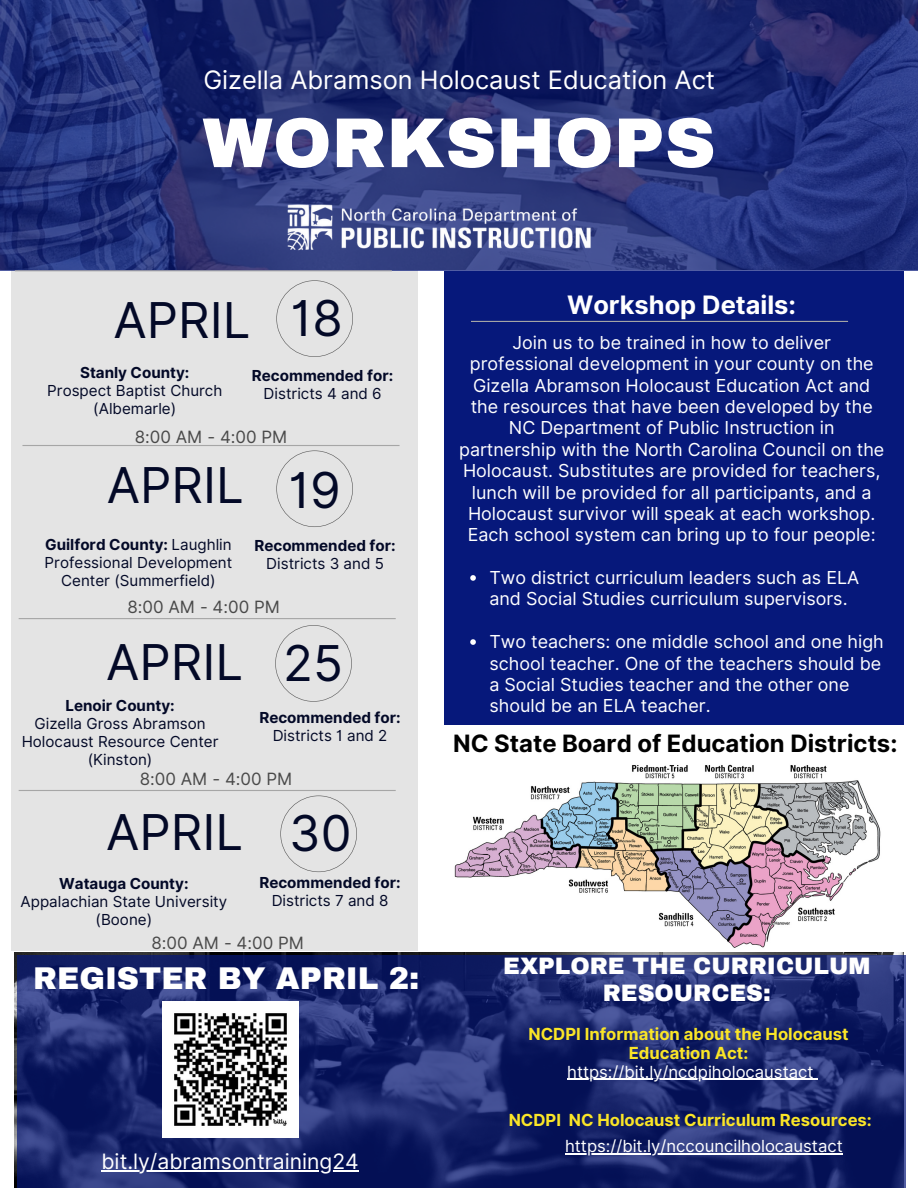
<style>
.page{position:relative;width:918px;height:1188px;background:#fff}
.page>*{position:absolute;margin:0;border:0;box-sizing:border-box;transform-origin:0 0}
.t1{font:900 70.5px "Archivo";color:#fff}
.t2{font:49.35px "Inter";color:#030927}
.t3{font:900 30.75px "Archivo";color:#fff}
.t4{font:25.35px "Inter";color:#fff}
.t5{font:700 25.35px "Inter";color:#fff}
.t6{font:700 23.85px "Inter";color:#000}
.t7{font:900 23.25px/27px "Archivo";color:#fff;text-align:center}
.t8{font:21.15px "Inter";color:#fff}
.t9{font:17.85px/21.3px "Inter";color:#fff}
.t10{font:16.95px "Inter";color:#494949}
.t11{font:700 16.65px/19.2px "Inter";color:#fae527;text-align:center}
.t12{font:16.65px "Inter";color:#fff}
.t13{font:15.15px/18px "Inter";color:#030927;text-align:center}
.t14{font:700 15.15px/18px "Inter";color:#030927;text-align:center}
.s1{font-weight:400}
.s2{font-weight:700}
</style>
<div class="page">
<svg style="left:17px;top:955px;width:889px;height:233px;background:#19266b"></svg>
<div style="left:11px;top:259px;width:407px;height:692px;background:#e4e4e4"></div>
<svg style="left:276px;top:280px;width:77px;height:77px"></svg>
<div style="left:444px;top:271px;width:459px;height:454px;background:#06187b"></div>
<hr style="left:22px;top:445px;width:378px;height:1px;background:#a6a6a6">
<hr style="left:19px;top:618px;width:377px;height:1px;background:#a6a6a6">
<svg style="left:0;top:0;width:918px;height:270px;background:#243076"></svg>
<hr style="left:15px;top:270px;width:377px;height:1px;background:#a6a6a6">
<hr style="left:19px;top:790px;width:377px;height:1px;background:#a6a6a6">
<img style="left:287px;top:195px;width:307px;height:63px">
<img style="left:163px;top:1002px;width:136px;height:136px">
<svg style="left:276px;top:451px;width:77px;height:76px"></svg>
<svg style="left:275px;top:625px;width:77px;height:77px"></svg>
<svg style="left:280px;top:796px;width:77px;height:76px"></svg>
<hr style="left:471px;top:321px;width:377px;height:1px;background:#a6a6a6">
<img style="left:454px;top:764px;width:427px;height:184px">
<hr style="left:102px;top:1170px;width:257px;height:1px;background:#fff">
<svg style="left:470px;top:575px;width:6px;height:6px"></svg>
<svg style="left:470px;top:639px;width:6px;height:6px"></svg>
<hr style="left:567px;top:1079px;width:246px;height:1px;background:#fff">
<hr style="left:565px;top:1153px;width:278px;height:2px;background:#fff">
<p class="t4" style="left:203px;top:64px;width:513px">Gizella Abramson Holocaust Education Act</p>
<h2 class="t1" style="left:202px;top:105px;width:515px">WORKSHOPS</h2>
<h2 class="t2" style="left:113px;top:291px;width:139px">APRIL</h2>
<p class="t2" style="left:291px;top:289px;width:54px">18</p>
<p class="t14" style="left:80px;top:364px;width:111px">Stanly County:</p>
<p class="t13" style="left:47px;top:382px;width:177px">Prospect Baptist Church (Albemarle)</p>
<p class="t14" style="left:252px;top:366px;width:143px">Recommended for:<br><span class="s1">Districts 4 and 6</span></p>
<p class="t10" style="left:135px;top:426px;width:154px">8:00 AM - 4:00 PM</p>
<p class="t2" style="left:107px;top:456px;width:139px">APRIL</p>
<p class="t13" style="left:45px;top:535px;width:189px"><span class="s2">Guilford County:</span> Laughlin<br>Professional Development<br>Center (Summerfield)</p>
<h2 class="t2" style="left:288px;top:460px;width:54px">19</h2>
<h5 class="t14" style="left:254px;top:536px;width:143px">Recommended for:<br><span class="s1">Districts 3 and 5</span></h5>
<p class="t10" style="left:127px;top:596px;width:154px">8:00 AM - 4:00 PM</p>
<p class="t2" style="left:106px;top:632px;width:139px">APRIL</p>
<p class="t2" style="left:283px;top:634px;width:61px">25</p>
<p class="t14" style="left:65px;top:696px;width:111px">Lenoir County:</p>
<p class="t13" style="left:22px;top:714px;width:198px">Gizella Gross Abramson<br>Holocaust Resource Center (Kinston)</p>
<p class="t10" style="left:140px;top:769px;width:154px">8:00 AM - 4:00 PM</p>
<p class="t14" style="left:259px;top:709px;width:143px">Recommended for:<br><span class="s1">Districts 1 and 2</span></p>
<h2 class="t2" style="left:106px;top:803px;width:139px">APRIL</h2>
<p class="t2" style="left:289px;top:803px;width:64px">30</p>
<p class="t13" style="left:21px;top:875px;width:208px"><span class="s2">Watauga County:<br></span>Appalachian State University (Boone)</p>
<p class="t14" style="left:259px;top:873px;width:143px">Recommended for:<br><span class="s1">Districts 7 and 8</span></p>
<p class="t10" style="left:151px;top:932px;width:154px">8:00 AM - 4:00 PM</p>
<p class="t5" style="left:567px;top:290px;width:230px">Workshop Details:</p>
<h5 class="t9" style="left:459px;top:332px;width:427px;text-align:center">Join us to be trained in how to deliver professional development in your county on the Gizella Abramson Holocaust Education Act and the resources that have been developed by the NC Department of Public Instruction in partnership with the North Carolina Council on the Holocaust. Substitutes are provided for teachers, lunch will be provided for all participants, and a Holocaust survivor will speak at each workshop.<br>Each school system can bring up to four people:</h5>
<p class="t9" style="left:489px;top:567px;width:371px">Two district curriculum leaders such as ELA and Social Studies curriculum supervisors.</p>
<p class="t9" style="left:489px;top:631px;width:396px">Two teachers: one middle school and one high school teacher. One of the teachers should be a Social Studies teacher and the other one should be an ELA teacher.</p>
<h4 class="t6" style="left:453px;top:729px;width:446px">NC State Board of Education Districts:</h4>
<p class="t3" style="left:33px;top:962px;width:388px">REGISTER BY APRIL 2:</p>
<p class="t7" style="left:503px;top:953px;width:369px">EXPLORE THE CURRICULUM<br>RESOURCES:</p>
<p class="t8" style="left:102px;top:1149px;width:259px">bit.ly/abramsontraining24</p>
<p class="t11" style="left:529px;top:1024px;width:322px">NCDPI Information about the Holocaust<br>Education Act:</p>
<p class="t12" style="left:567px;top:1062px;width:248px">https://bit.ly/ncdpiholocaustact</p>
<p class="t11" style="left:509px;top:1111px;width:365px">NCDPI NC Holocaust Curriculum Resources:</p>
<p class="t12" style="left:565px;top:1136px;width:279px">https://bit.ly/nccouncilholocaustact</p>
</div>
